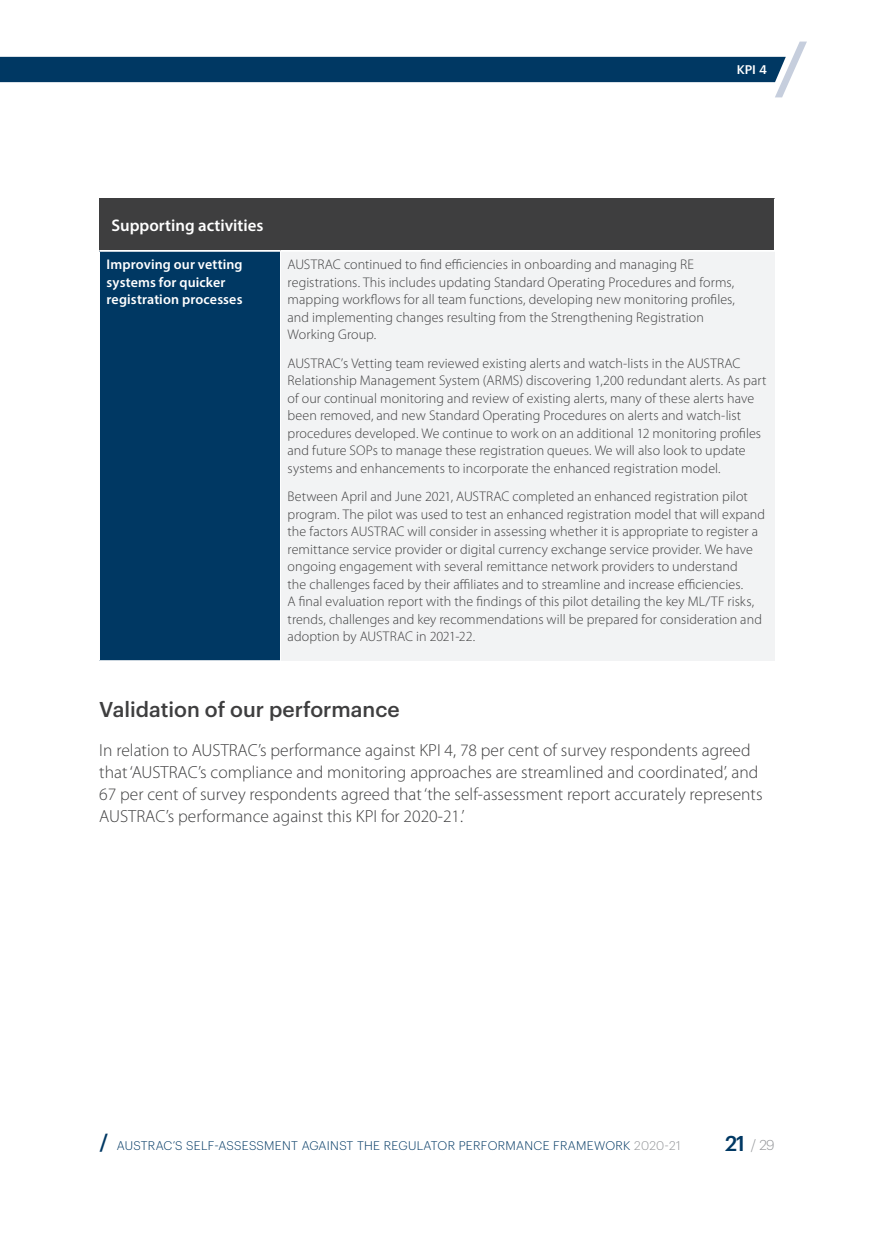
<style>
.page{position:relative;width:874px;height:1241px;background:#fff}
.page>*{position:absolute;margin:0;border:0;box-sizing:border-box;transform-origin:0 0}
.Heading_3{font:500 21px "Graphik";color:#3e3e3f}
.t1{font:300 17.5px/21.9px "Myriad Pro";color:#3e3e3f}
.Body{font:600 16.8px "Myriad Pro";color:#fff}
.Table_Text{font:300 14px/17.5px "Myriad Pro";letter-spacing:.005em;color:#3e3e3f}
.Table_Highlight{font:600 14px/17.5px "Myriad Pro";letter-spacing:.01em;color:#fff}
.t2{font:300 14px "Graphik";color:#939598}
.t3{font:300 12.25px "Graphik";letter-spacing:.025em;color:#003863}
.t4{font:500 12.25px "Graphik";color:#fff}
.s1{font-weight:500;font-size:21px}
.s2{color:#939598}
.s3{font-weight:500;font-size:21px;color:#003863}
</style>
<div class="page">
<svg style="left:0;top:42px;width:806px;height:55px"></svg>
<div style="left:99px;top:198px;width:675px;height:53px;background:#3e3e3f"></div>
<div style="left:99px;top:251px;width:181px;height:409px;background:#003863"></div>
<div style="left:280px;top:251px;width:494px;height:409px;background:#f2f3f4"></div>
<hr style="left:773px;top:198px;width:2px;height:52px;background:#fff">
<hr style="left:99px;top:252px;width:1px;height:408px;background:#fff">
<hr style="left:280px;top:252px;width:1px;height:408px;background:#fff">
<hr style="left:99px;top:250px;width:181px;height:2px;background:#fff">
<hr style="left:280px;top:250px;width:495px;height:2px;background:#fff">
<p class="t4" style="left:736px;top:61px;width:32px">KPI 4</p>
<p class="Body" style="left:111px;top:215px;width:153px">Supporting activities</p>
<p class="Table_Highlight" style="left:106px;top:255px;width:138px">Improving our vetting systems for quicker registration processes</p>
<p class="Table_Text" style="left:287px;top:255px;width:449px">AUSTRAC continued to find efficiencies in onboarding and managing RE registrations. This includes updating Standard Operating Procedures and forms, mapping workflows for all team functions, developing new monitoring profiles, and implementing changes resulting from the Strengthening Registration Working Group.</p>
<p class="Table_Text" style="left:287px;top:354px;width:480px">AUSTRAC’s Vetting team reviewed existing alerts and watch-lists in the AUSTRAC Relationship Management System (ARMS) discovering 1,200 redundant alerts. As part of our continual monitoring and review of existing alerts, many of these alerts have been removed, and new Standard Operating Procedures on alerts and watch-list procedures developed. We continue to work on an additional 12 monitoring profiles and future SOPs to manage these registration queues. We will also look to update systems and enhancements to incorporate the enhanced registration model.</p>
<p class="Table_Text" style="left:287px;top:487px;width:478px">Between April and June 2021, AUSTRAC completed an enhanced registration pilot program. The pilot was used to test an enhanced registration model that will expand the factors AUSTRAC will consider in assessing whether it is appropriate to register a remittance service provider or digital currency exchange service provider. We have ongoing engagement with several remittance network providers to understand<br>the challenges faced by their affiliates and to streamline and increase efficiencies.<br>A final evaluation report with the findings of this pilot detailing the key ML/TF risks, trends, challenges and key recommendations will be prepared for consideration and adoption by AUSTRAC in 2021-22.</p>
<p class="Heading_3" style="left:99px;top:693px;width:302px">Validation of our performance</p>
<p class="t1" style="left:99px;top:738px;width:664px">In relation to AUSTRAC’s performance against KPI 4, 78 per cent of survey respondents agreed that ‘AUSTRAC’s compliance and monitoring approaches are streamlined and coordinated’, and 67 per cent of survey respondents agreed that ‘the self-assessment report accurately represents AUSTRAC’s performance against this KPI for 2020-21.’</p>
<p class="t3" style="left:99px;top:1136px;width:582px"><span class="s1">/</span> AUSTRAC’S SELF-ASSESSMENT AGAINST THE REGULATOR PERFORMANCE FRAMEWORK <span class="s2">2020-21</span></p>
<p class="t2" style="left:724px;top:1134px;width:51px"><span class="s3">21</span> / 29</p>
</div>
